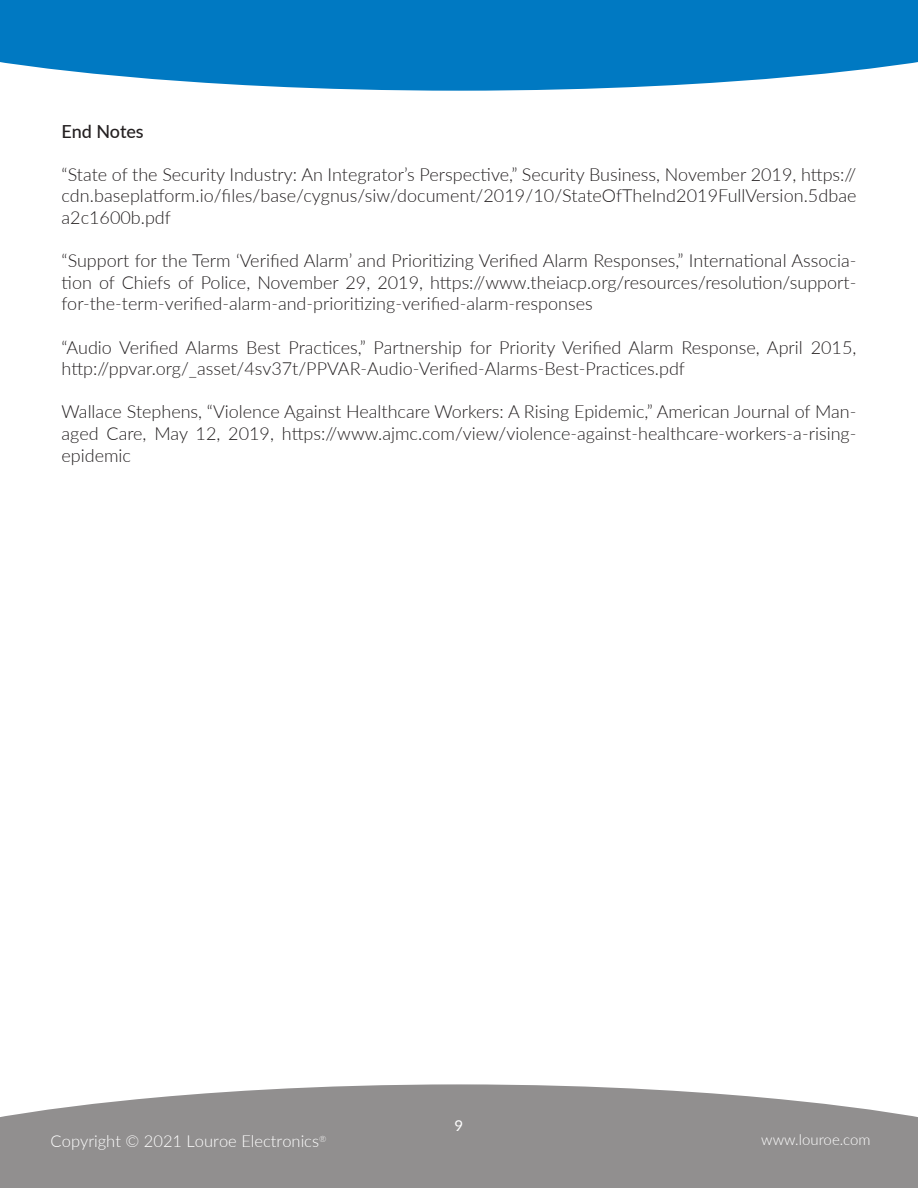
<style>
.page{position:relative;width:918px;height:1188px;background:#fff}
.page>*{position:absolute;margin:0;border:0;box-sizing:border-box;transform-origin:0 0}
.t1{font:300 18px/21.6px "Lato";color:#231f20;text-align:justify}
.t2{font:500 18px "Lato";letter-spacing:-.005em;color:#231f20}
.t3{font:300 16.5px "Lato";color:#fff}
.t4{font:300 15px "Lato";color:#fff}
.t5{font:15px "Lato";color:#fff}
</style>
<div class="page">
<svg style="left:0;top:0;width:918px;height:91px;fill:#0079c2"></svg>
<svg style="left:0;top:1084px;width:918px;height:104px;fill:#918f8f"></svg>
<p class="t2" style="left:62px;top:118px;width:84px">End Notes</p>
<p class="t1" style="left:62px;top:163px;width:796px">“State of the Security Industry: An Integrator’s Perspective,” Security Business, November 2019, https:// cdn.baseplatform.io/files/base/cygnus/siw/document/2019/10/StateOfTheInd2019FullVersion.5dbae a2c1600b.pdf</p>
<p class="t1" style="left:62px;top:249px;width:796px">“Support for the Term ‘Verified Alarm’ and Prioritizing Verified Alarm Responses,” International Associa&shy;tion of Chiefs of Police, November 29, 2019, https://www.theiacp.org/resources/resolution/support&shy;for-the-term-verified-alarm-and-prioritizing-verified-alarm-responses</p>
<p class="t1" style="left:62px;top:336px;width:796px">“Audio Verified Alarms Best Practices,” Partnership for Priority Verified Alarm Response, April 2015, http://ppvar.org/_asset/4sv37t/PPVAR-Audio-Verified-Alarms-Best-Practices.pdf</p>
<p class="t1" style="left:62px;top:400px;width:796px">Wallace Stephens, “Violence Against Healthcare Workers: A Rising Epidemic,” American Journal of Man&shy;aged Care, May 12, 2019, https://www.ajmc.com/view/violence-against-healthcare-workers-a-rising&shy;epidemic</p>
<p class="t5" style="left:455px;top:1114px;width:10px">9</p>
<p class="t3" style="left:51px;top:1129px;width:277px">Copyright © 2021 Louroe Electronics<sup>®</sup></p>
<p class="t4" style="left:761px;top:1129px;width:111px">www.louroe.com</p>
</div>
